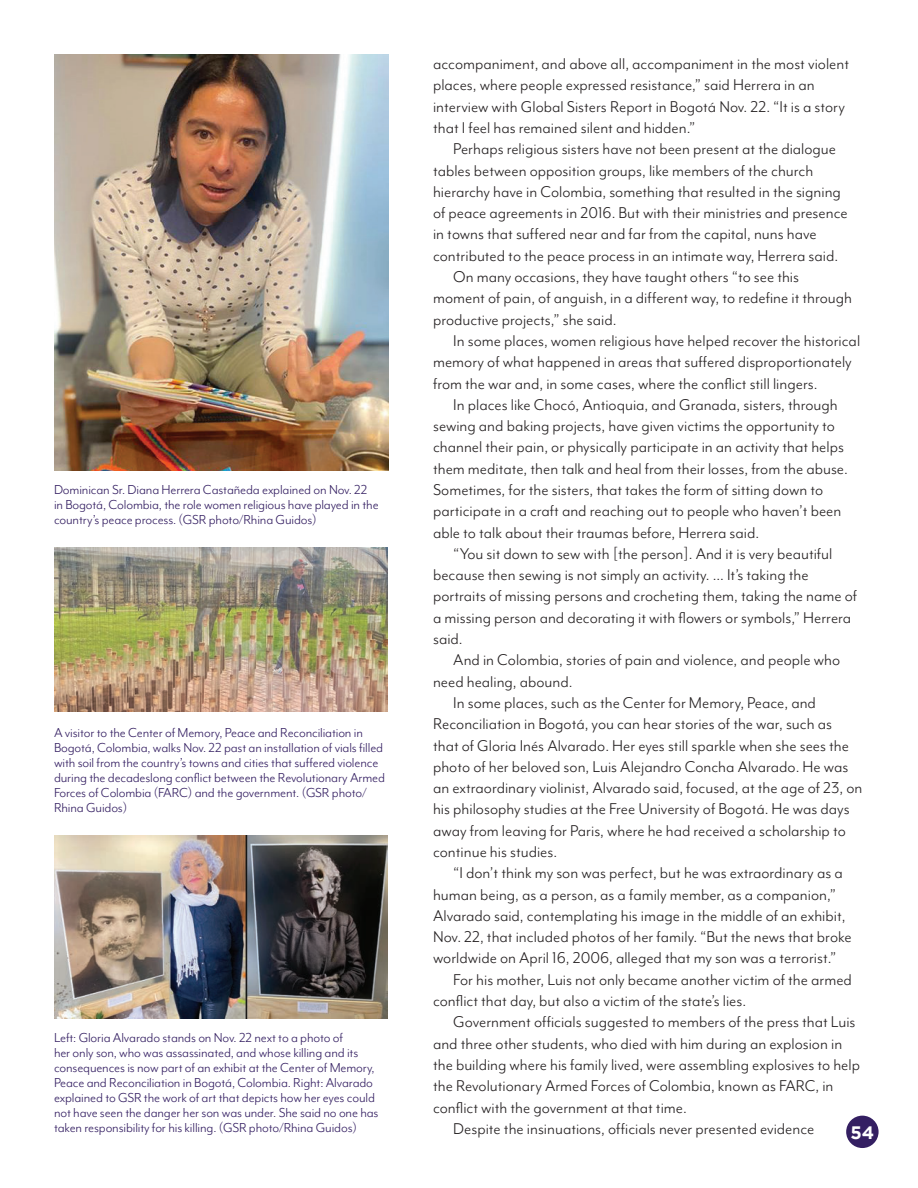
<style>
.page{position:relative;width:918px;height:1188px;background:#fff}
.page>*{position:absolute;margin:0;border:0;box-sizing:border-box;transform-origin:0 0}
.t1{font:18px/21.3px "Mr Eaves Mod OT";color:#231f20}
.t2{font:700 18px "Gotham";color:#fff}
.t3{font:15px/15px "Mr Eaves Mod OT";letter-spacing:-.01em;color:#341f62}
</style>
<div class="page">
<div style="left:846px;top:1116px;width:33px;height:32px;background:#341f62;border-radius:50%"></div>
<img style="left:54px;top:55px;width:334px;height:416px">
<img style="left:54px;top:547px;width:334px;height:164px">
<img style="left:54px;top:835px;width:334px;height:183px">
<p class="t3" style="left:54px;top:482px;width:326px">Dominican Sr. Diana Herrera Castañeda explained on Nov. 22 in Bogotá, Colombia, the role women religious have played in the country’s peace process. (GSR photo/Rhina Guidos)</p>
<p class="t3" style="left:54px;top:725px;width:333px">A visitor to the Center of Memory, Peace and Reconciliation in Bogotá, Colombia, walks Nov. 22 past an installation of vials filled with soil from the country’s towns and cities that suffered violence during the decadeslong conflict between the Revolutionary Armed Forces of Colombia (FARC) and the government. (GSR photo/ Rhina Guidos)</p>
<p class="t3" style="left:54px;top:1030px;width:326px">Left: Gloria Alvarado stands on Nov. 22 next to a photo of<br>her only son, who was assassinated, and whose killing and its consequences is now part of an exhibit at the Center of Memory, Peace and Reconciliation in Bogotá, Colombia. Right: Alvarado explained to GSR the work of art that depicts how her eyes could not have seen the danger her son was under. She said no one has taken responsibility for his killing. (GSR photo/Rhina Guidos)</p>
<p class="t1" style="left:433px;top:53px;width:417px">accompaniment, and above all, accompaniment in the most violent places, where people expressed resistance,” said Herrera in an interview with Global Sisters Report in Bogotá Nov. 22. “It is a story that I feel has remained silent and hidden.”</p>
<p class="t1" style="left:453px;top:138px;width:384px">Perhaps religious sisters have not been present at the dialogue</p>
<p class="t1" style="left:433px;top:159px;width:382px">tables between opposition groups, like members of the church</p>
<p class="t1" style="left:433px;top:181px;width:409px">hierarchy have in Colombia, something that resulted in the signing</p>
<p class="t1" style="left:433px;top:202px;width:416px">of peace agreements in 2016. But with their ministries and presence</p>
<p class="t1" style="left:433px;top:223px;width:385px">in towns that suffered near and far from the capital, nuns have</p>
<p class="t1" style="left:433px;top:245px;width:407px">contributed to the peace process in an intimate way, Herrera said.</p>
<p class="t1" style="left:453px;top:266px;width:347px">On many occasions, they have taught others “to see this</p>
<p class="t1" style="left:433px;top:287px;width:421px">moment of pain, of anguish, in a different way, to redefine it through</p>
<p class="t1" style="left:433px;top:309px;width:185px">productive projects,” she said.</p>
<p class="t1" style="left:453px;top:330px;width:408px">In some places, women religious have helped recover the historical</p>
<p class="t1" style="left:433px;top:351px;width:420px">memory of what happened in areas that suffered disproportionately</p>
<p class="t1" style="left:433px;top:372px;width:386px">from the war and, in some cases, where the conflict still lingers.</p>
<p class="t1" style="left:453px;top:394px;width:386px">In places like Chocó, Antioquia, and Granada, sisters, through</p>
<p class="t1" style="left:433px;top:415px;width:403px">sewing and baking projects, have given victims the opportunity to</p>
<p class="t1" style="left:433px;top:436px;width:412px">channel their pain, or physically participate in an activity that helps</p>
<p class="t1" style="left:433px;top:458px;width:416px">them meditate, then talk and heal from their losses, from the abuse.</p>
<p class="t1" style="left:433px;top:479px;width:392px">Sometimes, for the sisters, that takes the form of sitting down to</p>
<p class="t1" style="left:433px;top:500px;width:410px">participate in a craft and reaching out to people who haven’t been</p>
<p class="t1" style="left:433px;top:521px;width:328px">able to talk about their traumas before, Herrera said.</p>
<p class="t1" style="left:453px;top:543px;width:381px">“You sit down to sew with [the person]. And it is very beautiful</p>
<p class="t1" style="left:433px;top:564px;width:377px">because then sewing is not simply an activity. ... It’s taking the</p>
<p class="t1" style="left:433px;top:585px;width:426px">portraits of missing persons and crocheting them, taking the name of</p>
<p class="t1" style="left:433px;top:607px;width:420px">a missing person and decorating it with flowers or symbols,” Herrera</p>
<p class="t1" style="left:433px;top:628px;width:31px">said.</p>
<p class="t1" style="left:453px;top:649px;width:388px">And in Colombia, stories of pain and violence, and people who</p>
<p class="t1" style="left:433px;top:671px;width:141px">need healing, abound.</p>
<p class="t1" style="left:453px;top:692px;width:364px">In some places, such as the Center for Memory, Peace, and</p>
<p class="t1" style="left:433px;top:713px;width:400px">Reconciliation in Bogotá, you can hear stories of the war, such as</p>
<p class="t1" style="left:433px;top:734px;width:417px">that of Gloria Inés Alvarado. Her eyes still sparkle when she sees the</p>
<p class="t1" style="left:433px;top:756px;width:417px">photo of her beloved son, Luis Alejandro Concha Alvarado. He was</p>
<p class="t1" style="left:433px;top:777px;width:431px">an extraordinary violinist, Alvarado said, focused, at the age of 23, on</p>
<p class="t1" style="left:433px;top:798px;width:418px">his philosophy studies at the Free University of Bogotá. He was days</p>
<p class="t1" style="left:433px;top:820px;width:414px">away from leaving for Paris, where he had received a scholarship to</p>
<p class="t1" style="left:433px;top:841px;width:126px">continue his studies.</p>
<p class="t1" style="left:453px;top:862px;width:391px">“I don’t think my son was perfect, but he was extraordinary as a</p>
<p class="t1" style="left:433px;top:883px;width:404px">human being, as a person, as a family member, as a companion,”</p>
<p class="t1" style="left:433px;top:905px;width:414px">Alvarado said, contemplating his image in the middle of an exhibit,</p>
<p class="t1" style="left:433px;top:926px;width:420px">Nov. 22, that included photos of her family. “But the news that broke</p>
<p class="t1" style="left:433px;top:947px;width:405px">worldwide on April 16, 2006, alleged that my son was a terrorist.”</p>
<p class="t1" style="left:453px;top:969px;width:400px">For his mother, Luis not only became another victim of the armed</p>
<p class="t1" style="left:433px;top:990px;width:315px">conflict that day, but also a victim of the state’s lies.</p>
<p class="t1" style="left:453px;top:1011px;width:404px">Government officials suggested to members of the press that Luis</p>
<p class="t1" style="left:433px;top:1033px;width:411px">and three other students, who died with him during an explosion in</p>
<p class="t1" style="left:433px;top:1054px;width:428px">the building where his family lived, were assembling explosives to help</p>
<p class="t1" style="left:433px;top:1075px;width:402px">the Revolutionary Armed Forces of Colombia, known as FARC, in</p>
<p class="t1" style="left:433px;top:1096px;width:255px">conflict with the government at that time.</p>
<p class="t1" style="left:453px;top:1118px;width:363px">Despite the insinuations, officials never presented evidence</p>
<p class="t2" style="left:851px;top:1122px;width:25px">54</p>
</div>
